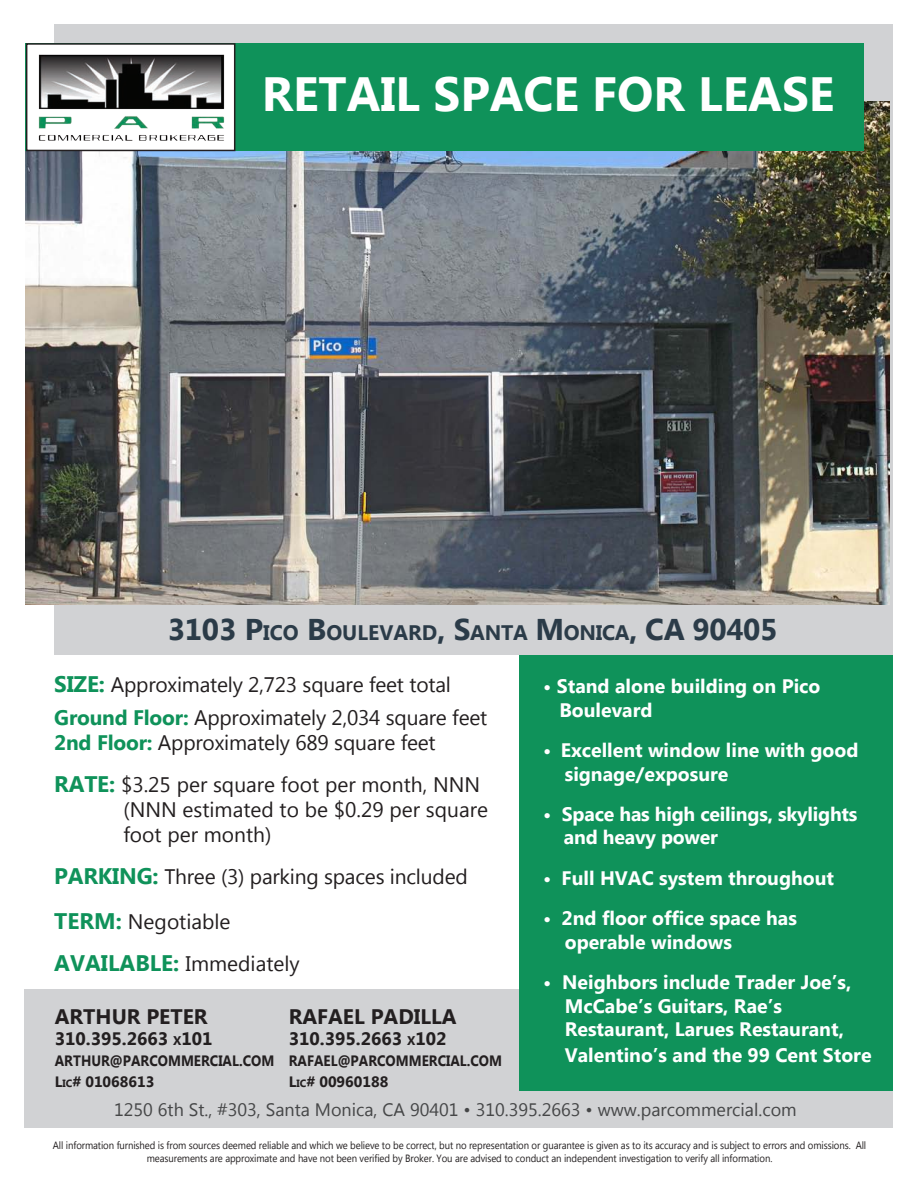
<style>
.page{position:relative;width:918px;height:1188px;background:#fff}
.page>*{position:absolute;margin:0;border:0;box-sizing:border-box;transform-origin:0 0}
.t1{font:700 48px "Microsoft Tai Le";color:#fff}
.t2{font:21px "Microsoft Tai Le";letter-spacing:-.01em;color:#231f20}
.t3{font:700 21px "Microsoft Tai Le";color:#0c1f2e}
.t4{font:700 21px "Microsoft Tai Le";color:#231f20}
.t5{font:700 19.5px "Microsoft New Tai Lue";color:#fff}
.t6{font:18px "Microsoft Tai Le";color:#454647}
.t7{font:700 18px "Microsoft Tai Le";color:#231f20}
.t8{font:700 15px "Microsoft Tai Le";color:#231f20;scale:.9 1}
.t9{font:700 15px "Microsoft Tai Le";color:#231f20}
.t10{font:10.5px/12.6px "Microsoft Tai Le";letter-spacing:-.01em;color:#231f20;text-align:center;scale:.91 1}
.s1{font-size:30px}
.s2{font-weight:700;font-size:22.5px;color:#0f925a}
.s3{font-weight:700;color:#0f925a}
.s4{font-size:12.6px}
.s5{font-size:10.5px}
</style>
<div class="page">
<div style="left:24px;top:989px;width:868px;height:139px;background:#d1d2d4"></div>
<div style="left:519px;top:650px;width:373px;height:441px;background:#0f925a"></div>
<div style="left:54px;top:24px;width:838px;height:630px;background:#d1d2d4"></div>
<img style="left:26px;top:102px;width:864px;height:503px">
<div style="left:26px;top:43px;width:838px;height:108px;background:#0f925a"></div>
<div style="left:27px;top:44px;width:208px;height:106px;background:#fff"></div>
<img style="left:38px;top:54px;width:187px;height:87px">
<div style="left:26px;top:43px;width:209px;height:108px;border:2px solid #231f20"></div>
<p class="t1" style="left:262px;top:67px;width:574px">RETAIL SPACE FOR LEASE</p>
<h2 class="t3" style="left:167px;top:620px;width:612px"><span class="s1">3103 P</span>ICO <span class="s1">B</span>OULEVARD<span class="s1">, S</span>ANTA <span class="s1">M</span>ONICA<span class="s1">, CA 90405</span></h2>
<p class="t2" style="left:54px;top:672px;width:398px"><span class="s2">SIZE:</span> Approximately 2,723 square feet total</p>
<p class="t2" style="left:54px;top:705px;width:435px"><span class="s3">Ground Floor:</span> Approximately 2,034 square feet</p>
<p class="t2" style="left:54px;top:731px;width:383px"><span class="s3">2nd Floor:</span> Approximately 689 square feet</p>
<p class="t2" style="left:54px;top:773px;width:427px"><span class="s2">RATE:</span> $3.25 per square foot per month, NNN</p>
<p class="t2" style="left:123px;top:798px;width:366px">(NNN estimated to be $0.29 per square</p>
<p class="t2" style="left:123px;top:823px;width:150px">foot per month)</p>
<p class="t2" style="left:54px;top:865px;width:415px"><span class="s2">PARKING:</span> Three (3) parking spaces included</p>
<p class="t2" style="left:54px;top:910px;width:178px"><span class="s2">TERM:</span> Negotiable</p>
<p class="t2" style="left:54px;top:952px;width:247px"><span class="s2">AVAILABLE:</span> Immediately</p>
<p class="t4" style="left:55px;top:1005px;width:154px">ARTHUR PETER</p>
<p class="t7" style="left:55px;top:1028px;width:159px">310.395.2663 <span class="s4">X</span>101</p>
<p class="t8" style="left:55px;top:1052px;width:245px">ARTHUR@PARCOMMERCIAL.COM</p>
<p class="t9" style="left:55px;top:1073px;width:101px">L<span class="s5">IC</span># 01068613</p>
<p class="t4" style="left:289px;top:1005px;width:169px">RAFAEL PADILLA</p>
<p class="t7" style="left:289px;top:1028px;width:159px">310.395.2663 <span class="s4">X</span>102</p>
<p class="t8" style="left:289px;top:1052px;width:238px">RAFAEL@PARCOMMERCIAL.COM</p>
<p class="t9" style="left:289px;top:1073px;width:101px">L<span class="s5">IC</span># 00960188</p>
<p class="t5" style="left:543px;top:675px;width:279px">• Stand alone building on Pico</p>
<p class="t5" style="left:559px;top:699px;width:95px">Boulevard</p>
<p class="t5" style="left:543px;top:739px;width:317px">• Excellent window line with good</p>
<p class="t5" style="left:565px;top:762px;width:165px">signage/exposure</p>
<p class="t5" style="left:543px;top:803px;width:316px">• Space has high ceilings, skylights</p>
<p class="t5" style="left:564px;top:826px;width:156px">and heavy power</p>
<p class="t5" style="left:543px;top:867px;width:292px">• Full HVAC system throughout</p>
<p class="t5" style="left:543px;top:907px;width:255px">• 2nd floor office space has</p>
<p class="t5" style="left:565px;top:931px;width:169px">operable windows</p>
<p class="t5" style="left:543px;top:971px;width:310px">• Neighbors include Trader Joe’s,</p>
<p class="t5" style="left:565px;top:995px;width:219px">McCabe’s Guitars, Rae’s</p>
<p class="t5" style="left:565px;top:1018px;width:281px">Restaurant, Larues Restaurant,</p>
<p class="t5" style="left:565px;top:1044px;width:308px">Valentino’s and the 99 Cent Store</p>
<p class="t6" style="left:114px;top:1099px;width:684px">1250 6th St., #303, Santa Monica, CA 90401 • 310.395.2663 • www.parcommercial.com</p>
<p class="t10" style="left:53px;top:1140px;width:895px">All information furnished is from sources deemed reliable and which we believe to be correct, but no representation or guarantee is given as to its accuracy and is subject to errors and omissions. All measurements are approximate and have not been verified by Broker. You are advised to conduct an independent investigation to verify all information.</p>
</div>
